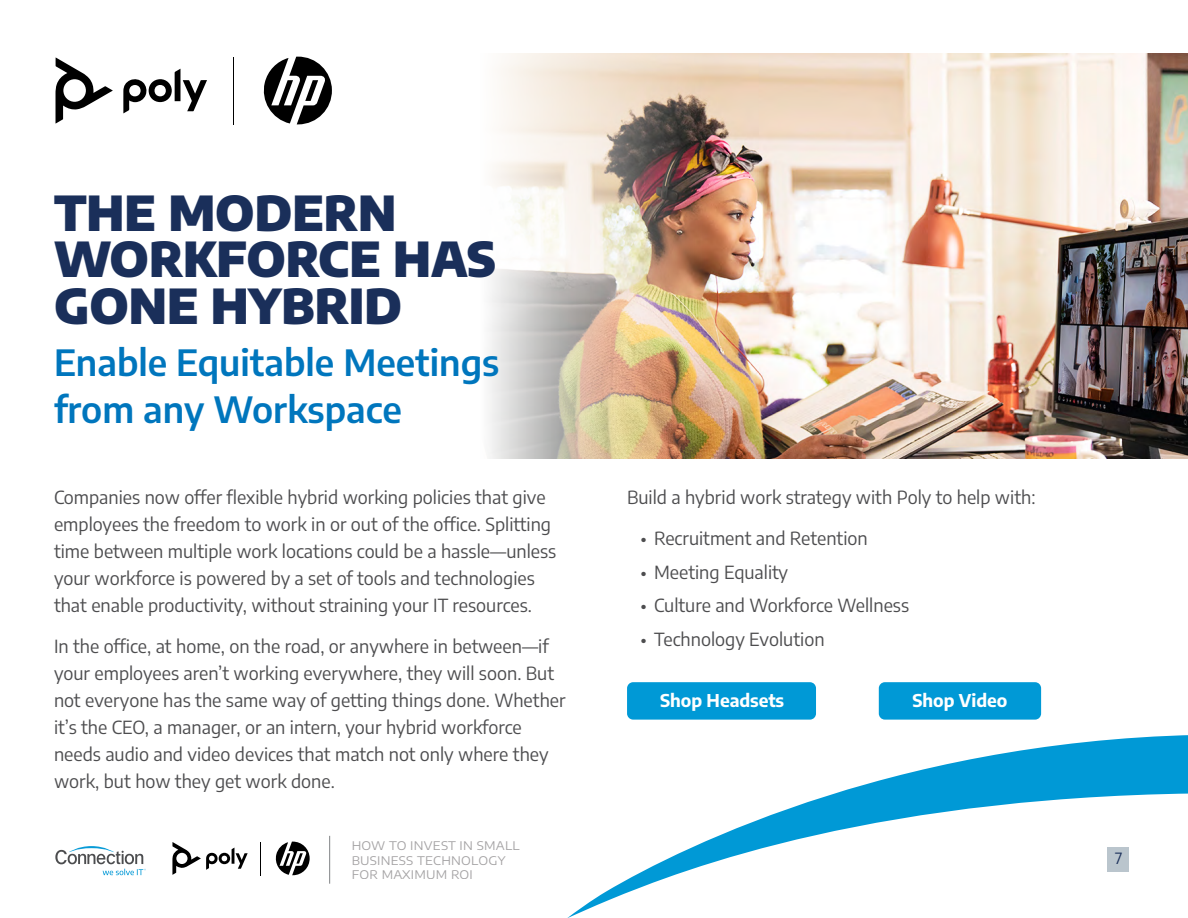
<style>
.page{position:relative;width:1188px;height:918px;background:#fff}
.page>*{position:absolute;margin:0;border:0;box-sizing:border-box;transform-origin:0 0}
.t1{font:900 48px/46.5px "Encode Sans";color:#1a2f5a}
.t2{font:600 36px/46.5px "Encode Sans";color:#0076bd}
.t3{font:18px/27px "Encode Sans";color:#4d4d4f}
.t4{font:700 17.55px "Encode Sans";color:#fff}
.t5{font:15.45px "Encode Sans";color:#1a2f5a}
.t6{font:11.85px/14.2px "Encode Sans Expanded";letter-spacing:.02em;color:#676466}
</style>
<div class="page">
<img style="left:1068px;top:54px;width:120px;height:405px">
<img style="left:489px;top:53px;width:579px;height:406px">
<svg style="left:567px;top:735px;width:621px;height:183px"></svg>
<div style="left:627px;top:682px;width:189px;height:38px;background:#0099d6;border-radius:6px"></div>
<div style="left:879px;top:682px;width:162px;height:38px;background:#0099d6;border-radius:6px"></div>
<svg style="left:56px;top:57px;width:57px;height:67px"></svg>
<svg style="left:123px;top:69px;width:84px;height:44px"></svg>
<svg style="left:263px;top:56px;width:69px;height:68px"></svg>
<hr style="left:233px;top:57px;width:1px;height:67px;background:#000">
<hr style="left:329px;top:836px;width:1px;height:48px;background:#818386">
<svg style="left:172px;top:842px;width:76px;height:33px"></svg>
<svg style="left:275px;top:841px;width:35px;height:34px"></svg>
<hr style="left:261px;top:842px;width:1px;height:33px;background:#000">
<svg style="left:55px;top:846px;width:91px;height:29px"></svg>
<h1 class="t1" style="left:54px;top:186px;width:444px">THE MODERN<br>WORKFORCE HAS<br>GONE HYBRID</h1>
<h2 class="t2" style="left:54px;top:337px;width:447px">Enable Equitable Meetings from any Workspace</h2>
<p class="t3" style="left:54px;top:483px;width:504px">Companies now offer flexible hybrid working policies that give employees the freedom to work in or out of the office. Splitting time between multiple work locations could be a hassle—unless your workforce is powered by a set of tools and technologies that enable productivity, without straining your IT resources.</p>
<p class="t3" style="left:54px;top:632px;width:513px">In the office, at home, on the road, or anywhere in between—if your employees aren’t working everywhere, they will soon. But not everyone has the same way of getting things done. Whether it’s the CEO, a manager, or an intern, your hybrid workforce needs audio and video devices that match not only where they work, but how they get work done.</p>
<p class="t6" style="left:352px;top:838px;width:170px">HOW TO INVEST IN SMALL<br>BUSINESS TECHNOLOGY<br>FOR MAXIMUM ROI</p>
<p class="t3" style="left:627px;top:483px;width:410px">Build a hybrid work strategy with Poly to help with:</p>
<p class="t3" style="left:641px;top:524px;width:229px">• Recruitment and Retention</p>
<p class="t3" style="left:641px;top:557px;width:149px">• Meeting Equality</p>
<p class="t3" style="left:641px;top:591px;width:270px">• Culture and Workforce Wellness</p>
<p class="t3" style="left:641px;top:625px;width:186px">• Technology Evolution</p>
<p class="t4" style="left:660px;top:687px;width:126px">Shop Headsets</p>
<p class="t4" style="left:912px;top:687px;width:97px">Shop Video</p>
<p class="t5" style="left:1115px;top:848px;width:9px">7</p>
</div>
